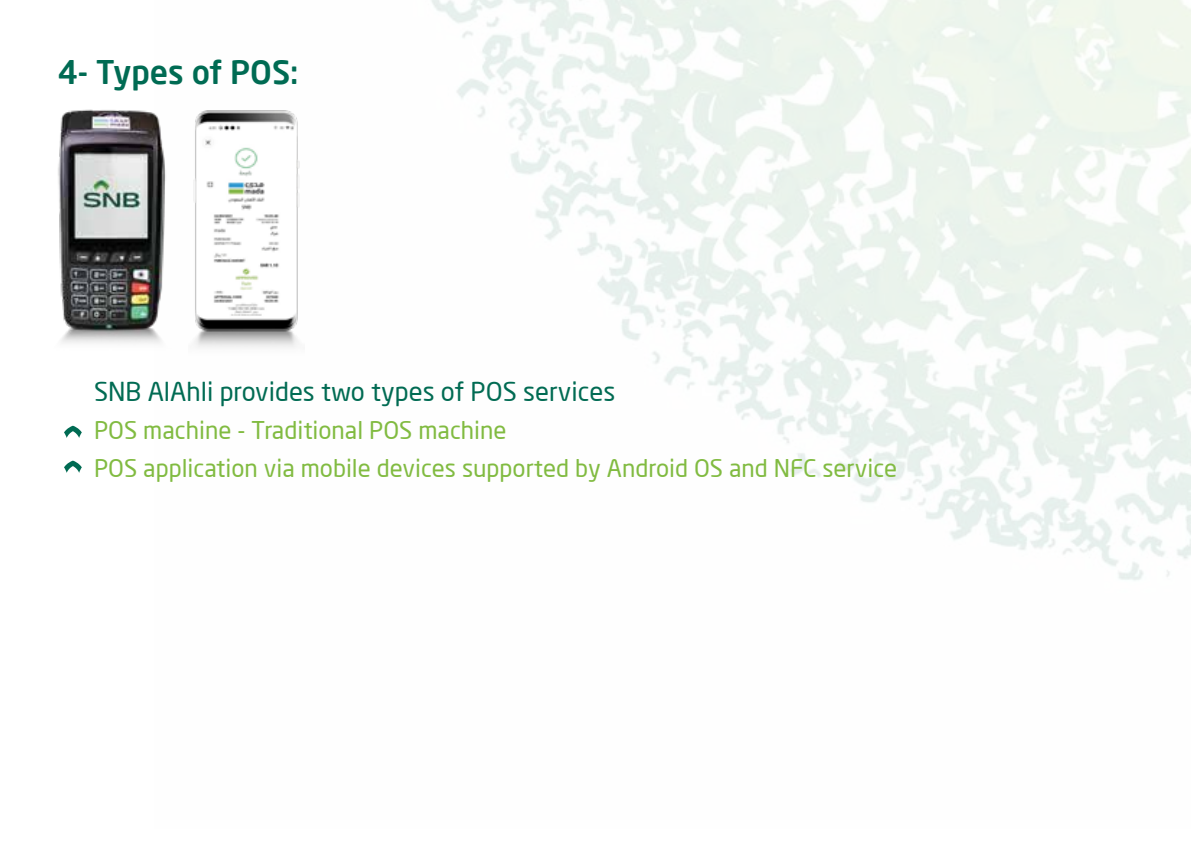
<style>
.page{position:relative;width:1191px;height:842px;background:#fff}
.page>*{position:absolute;margin:0;border:0;box-sizing:border-box;transform-origin:0 0}
.t1{font:500 32px "Neo Sans Arabic";color:#006b53}
.t2{font:25.6px "Neo Sans Arabic";color:#016b53}
.t3{font:24px/38px "Neo Sans Arabic";color:#81bb41}
</style>
<div class="page">
<img style="left:58px;top:109px;width:109px;height:317px">
<img style="left:188px;top:110px;width:116px;height:243px">
<svg style="left:64px;top:426px;width:18px;height:12px"></svg>
<svg style="left:64px;top:461px;width:18px;height:12px"></svg>
<h1 class="t1" style="left:58px;top:48px;width:242px">4- Types of POS:</h1>
<p class="t2" style="left:94px;top:372px;width:523px">SNB AlAhli provides two types of POS services</p>
<p class="t3" style="left:94px;top:411px;width:805px">POS machine - Traditional POS machine<br>POS application via mobile devices supported by Android OS and NFC service</p>
</div>
